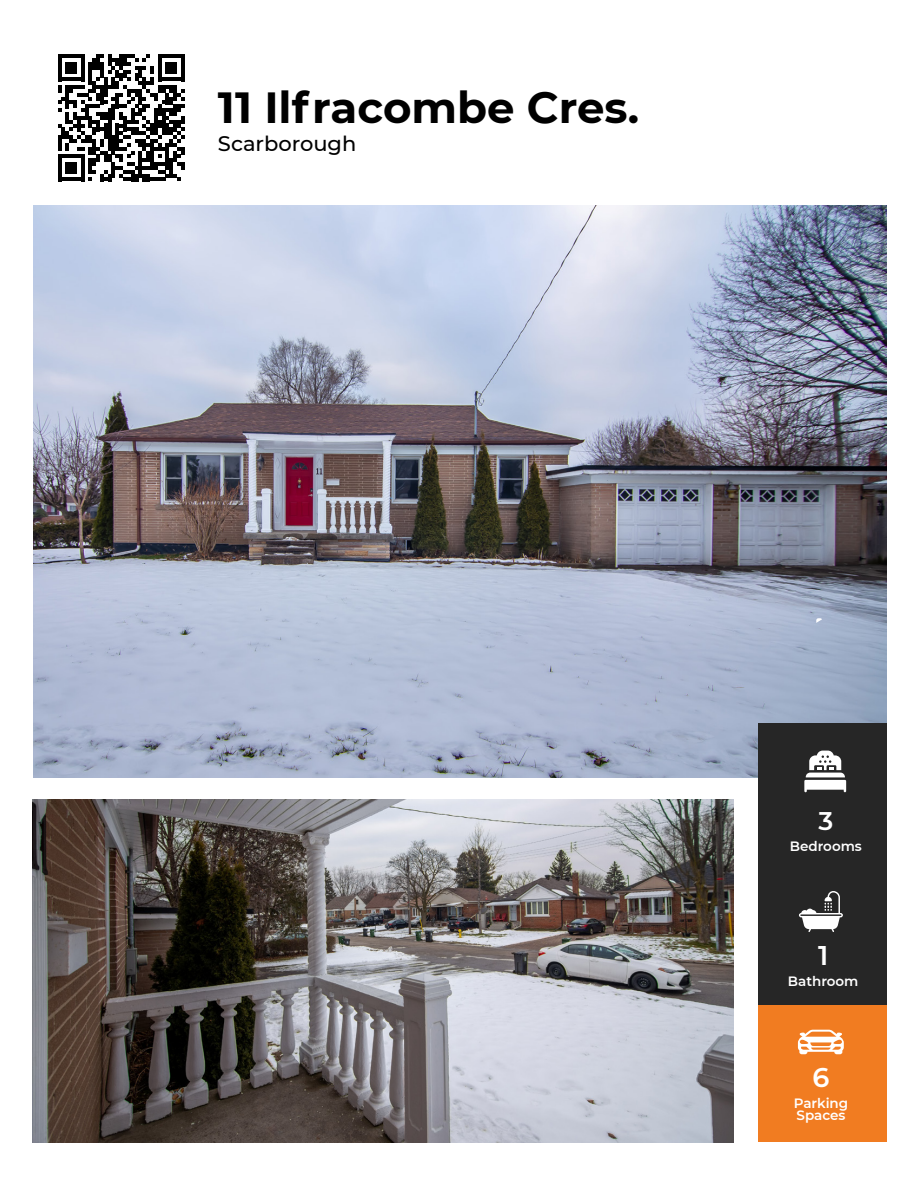
<style>
.page{position:relative;width:918px;height:1188px;background:#fff}
.page>*{position:absolute;margin:0;border:0;box-sizing:border-box;transform-origin:0 0}
.t1{font:700 43.5px "Montserrat";color:#000}
.t2{font:600 27px "Montserrat";color:#fff}
.t3{font:600 25.5px "Montserrat";color:#fff}
.t4{font:500 21px "Montserrat";color:#000}
.t5{font:600 13.5px/12px "Montserrat";color:#fff}
</style>
<div class="page">
<img style="left:32px;top:799px;width:701px;height:344px">
<img style="left:33px;top:205px;width:853px;height:573px">
<svg style="left:816px;top:618px;width:6px;height:5px"></svg>
<svg style="left:58px;top:54px;width:127px;height:127px"></svg>
<div style="left:758px;top:724px;width:128px;height:418px;background:#262626"></div>
<div style="left:758px;top:1005px;width:128px;height:137px;background:#f17c21"></div>
<svg style="left:804px;top:751px;width:42px;height:41px"></svg>
<svg style="left:799px;top:891px;width:44px;height:41px"></svg>
<svg style="left:797px;top:1029px;width:47px;height:26px"></svg>
<h1 class="t1" style="left:218px;top:76px;width:423px">11 Ilfracombe Cres.</h1>
<h3 class="t4" style="left:218px;top:129px;width:140px">Scarborough</h3>
<h3 class="t3" style="left:818px;top:803px;width:16px">3</h3>
<p class="t5" style="left:790px;top:840px;width:74px">Bedrooms</p>
<h2 class="t2" style="left:814px;top:927px;width:17px">2</h2>
<h2 class="t2" style="left:818px;top:936px;width:12px">1</h2>
<p class="t5" style="left:788px;top:975px;width:72px">Bathroom</p>
<h2 class="t2" style="left:811px;top:1055px;width:20px">4</h2>
<p class="t5" style="left:793px;top:1089px;width:56px">Parking</p>
<h2 class="t2" style="left:813px;top:1058px;width:18px">6</h2>
<p class="t5" style="left:794px;top:1096px;width:56px">Parking<br>Spaces</p>
<h2 class="t2" style="left:813px;top:1070px;width:17px">3</h2>
<p class="t5" style="left:783px;top:1108px;width:79px">Bathrooms</p>
</div>
